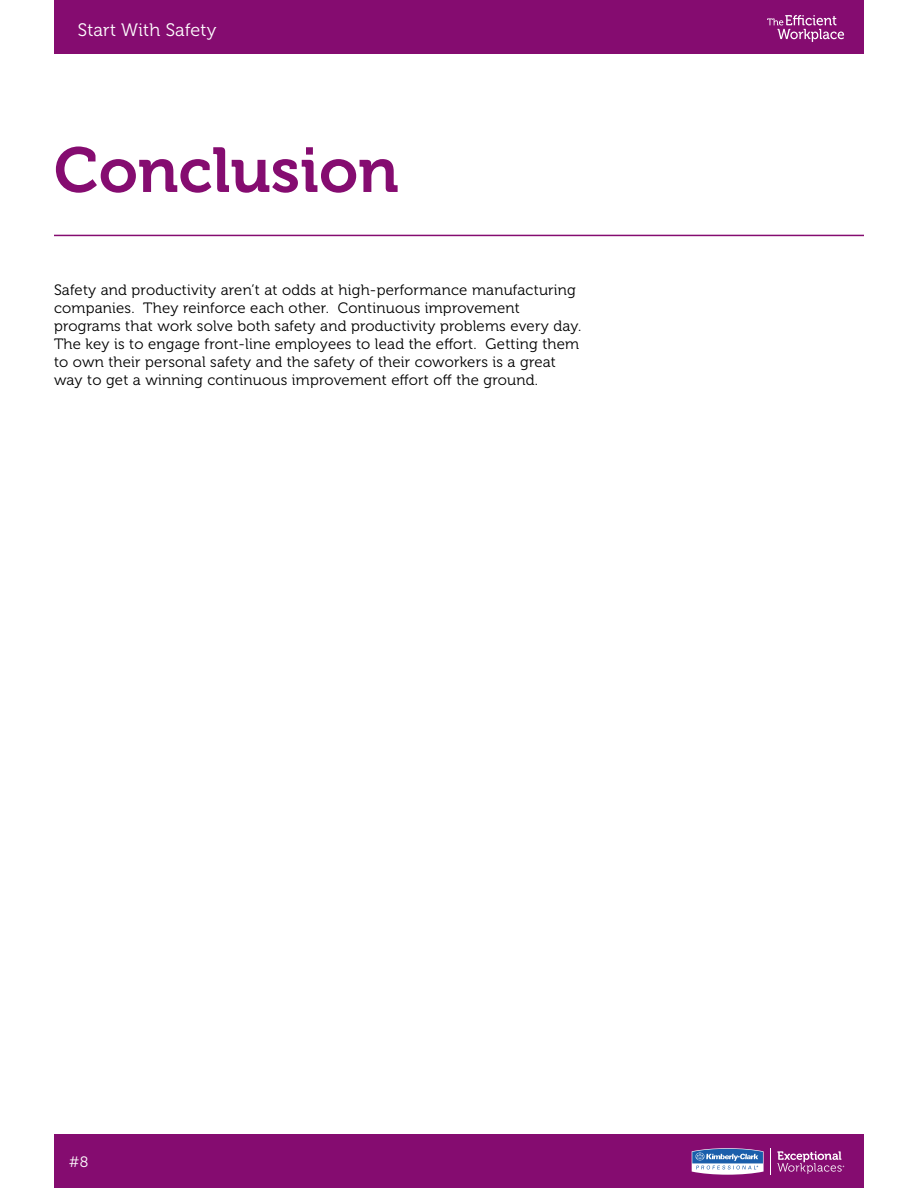
<style>
.page{position:relative;width:918px;height:1188px;background:#fff}
.page>*{position:absolute;margin:0;border:0;box-sizing:border-box;transform-origin:0 0}
.t1{font:63px "Museo 700";color:#850c70}
.t2{font:18px "Museo 300";letter-spacing:.015em;color:#fff}
.t3{font:15px/18px "Museo 300";letter-spacing:.015em;color:#000}
.t4{font:15px "Museo 300";color:#fff}
</style>
<div class="page">
<div style="left:54px;top:1134px;width:810px;height:54px;background:#850c70"></div>
<svg style="left:692px;top:1148px;width:72px;height:27px;background:#8ea0cc"></svg>
<svg style="left:777px;top:1151px;width:67px;height:23px"></svg>
<div style="left:54px;top:0;width:810px;height:54px;background:#850c70"></div>
<svg style="left:767px;top:15px;width:77px;height:27px"></svg>
<hr style="left:54px;top:235px;width:810px;height:1px;background:#850c70">
<p class="t2" style="left:78px;top:20px;width:140px">Start With Safety</p>
<h1 class="t1" style="left:54px;top:135px;width:346px">Conclusion</h1>
<p class="t3" style="left:54px;top:281px;width:529px">Safety and productivity aren’t at odds at high-performance manufacturing companies. They reinforce each other. Continuous improvement programs that work solve both safety and productivity problems every day.<br>The key is to engage front-line employees to lead the effort. Getting them to own their personal safety and the safety of their coworkers is a great way to get a winning continuous improvement effort off the ground.</p>
<p class="t4" style="left:69px;top:1153px;width:21px">#8</p>
</div>
